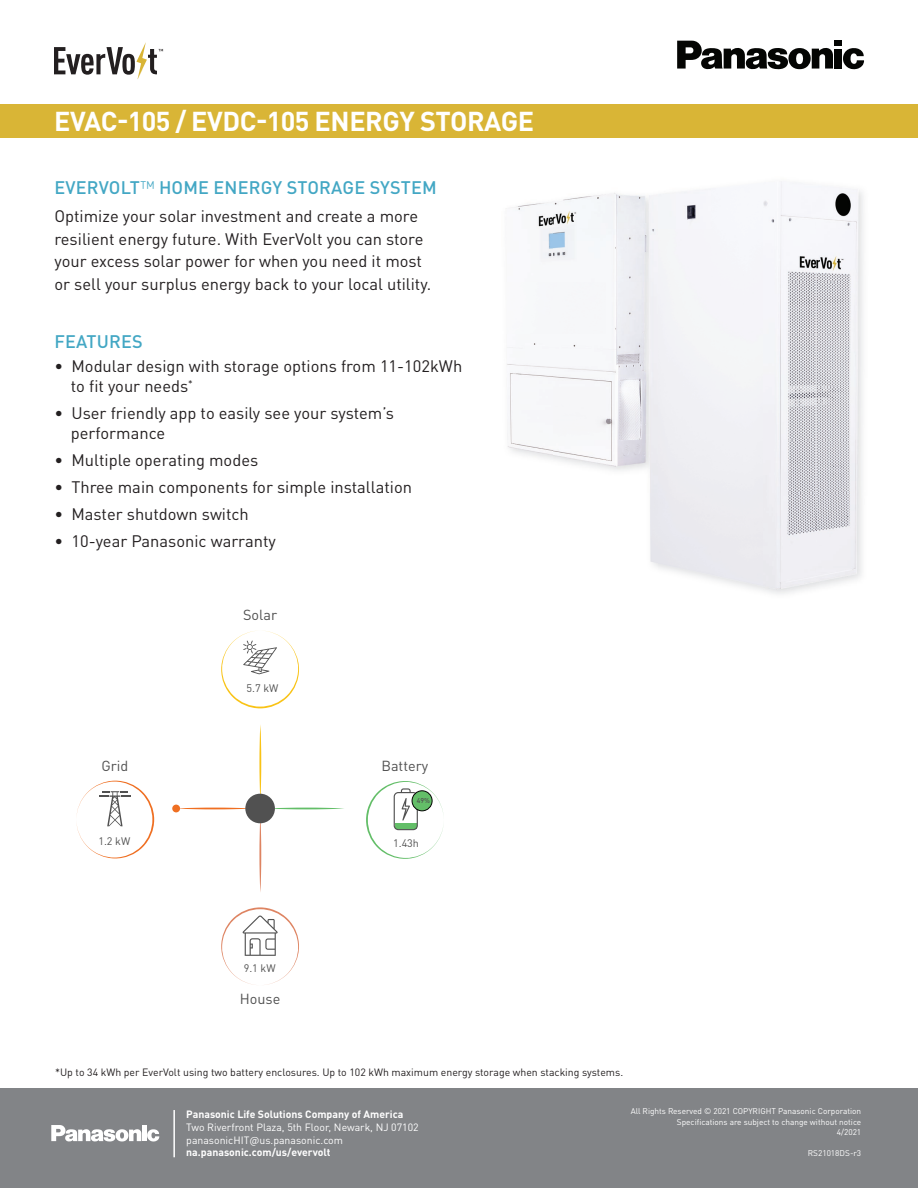
<style>
.page{position:relative;width:918px;height:1188px;background:#fff}
.page>*{position:absolute;margin:0;border:0;box-sizing:border-box;transform-origin:0 0}
.t1{font:700 27px "DINOT";letter-spacing:-.015em;color:#fff}
.t2{font:500 18px "DINOT";letter-spacing:.01em;color:#43a7c4}
.t3{font:16.5px/22.5px "DINOT";color:#231f20}
.t4{font:14.4px "DINOT";color:#515151}
.t5{font:10.8px "DINOT";color:#515151}
.t6{font:10.5px "DINOT";color:#231f20}
.t7{font:10.5px/12.8px "DINOT";color:#fff}
.t8{font:700 10.5px "DINOT";color:#fff}
.t9{font:8.25px/10.5px "DINOT";color:#fff;text-align:right}
.t10{font:500 7.05px "DINOT";color:#515151}
.s1{font-weight:300}
</style>
<div class="page">
<img style="left:507px;top:181px;width:356px;height:413px">
<svg style="left:677px;top:41px;width:187px;height:28px"></svg>
<div style="left:0;top:104px;width:918px;height:34px;background:#d9b536"></div>
<div style="left:0;top:1089px;width:918px;height:99px;background:#828487"></div>
<svg style="left:51px;top:1125px;width:108px;height:17px"></svg>
<hr style="left:173px;top:1110px;width:2px;height:47px;background:#fff">
<svg style="left:76px;top:781px;width:78px;height:78px"></svg>
<svg style="left:366px;top:781px;width:77px;height:78px"></svg>
<div style="left:412px;top:791px;width:20px;height:20px;background:#63be68;border-radius:50%"></div>
<div style="left:412px;top:790px;width:21px;height:21px;border:1px solid #040503;border-radius:50%"></div>
<svg style="left:221px;top:907px;width:78px;height:78px"></svg>
<svg style="left:221px;top:631px;width:78px;height:77px"></svg>
<div style="left:172px;top:805px;width:8px;height:7px;background:#ef6f22;border-radius:50%"></div>
<svg style="left:180px;top:808px;width:65px;height:1px"></svg>
<svg style="left:275px;top:808px;width:69px;height:1px"></svg>
<svg style="left:259px;top:725px;width:2px;height:69px"></svg>
<svg style="left:259px;top:823px;width:2px;height:69px"></svg>
<div style="left:245px;top:794px;width:30px;height:29px;background:#515151;border-radius:50%"></div>
<svg style="left:54px;top:42px;width:109px;height:37px"></svg>
<h1 class="t1" style="left:54px;top:104px;width:482px">EVAC-105 / EVDC-105 ENERGY STORAGE</h1>
<p class="t2" style="left:55px;top:176px;width:384px">EVERVOLT<span class="s1">™</span> HOME ENERGY STORAGE SYSTEM</p>
<p class="t3" style="left:54px;top:205px;width:378px">Optimize your solar investment and create a more resilient energy future. With EverVolt you can store your excess solar power for when you need it most or sell your surplus energy back to your local utility.</p>
<p class="t2" style="left:55px;top:330px;width:90px">FEATURES</p>
<p class="t3" style="left:71px;top:356px;width:393px;line-height:19.8px;text-indent:-16px">• Modular design with storage options from 11-102kWh to fit your needs<sup>*</sup></p>
<p class="t3" style="left:71px;top:403px;width:325px;line-height:19.8px;text-indent:-16px">• User friendly app to easily see your system’s performance</p>
<p class="t3" style="left:54px;top:449px;width:205px">• Multiple operating modes</p>
<p class="t3" style="left:54px;top:476px;width:359px">• Three main components for simple installation</p>
<p class="t3" style="left:54px;top:503px;width:196px">• Master shutdown switch</p>
<p class="t3" style="left:54px;top:530px;width:223px">• 10-year Panasonic warranty</p>
<p class="t4" style="left:243px;top:606px;width:35px">Solar</p>
<p class="t4" style="left:101px;top:757px;width:28px">Grid</p>
<p class="t5" style="left:98px;top:834px;width:33px">1.2 kW</p>
<p class="t5" style="left:247px;top:681px;width:33px">5.7 kW</p>
<p class="t4" style="left:381px;top:757px;width:48px">Battery</p>
<p class="t10" style="left:417px;top:796px;width:15px">49%</p>
<p class="t5" style="left:393px;top:836px;width:27px">1.43h</p>
<p class="t5" style="left:244px;top:961px;width:33px">9.1 kW</p>
<p class="t4" style="left:240px;top:990px;width:42px">House</p>
<p class="t6" style="left:55px;top:1066px;width:570px">*Up to 34 kWh per EverVolt using two battery enclosures. Up to 102 kWh maximum energy storage when stacking systems.</p>
<p class="t8" style="left:186px;top:1107px;width:219px">Panasonic Life Solutions Company of America</p>
<p class="t7" style="left:186px;top:1121px;width:234px">Two Riverfront Plaza, 5th Floor, Newark, NJ 07102 panasonicHIT@us.panasonic.com</p>
<p class="t8" style="left:186px;top:1146px;width:146px">na.panasonic.com/us/evervolt</p>
<p class="t9" style="left:631px;top:1106px;width:232px">All Rights Reserved © 2021 COPYRIGHT Panasonic Corporation<br>Specifications are subject to change without notice<br>4/2021</p>
<p class="t9" style="left:808px;top:1148px;width:55px">RS21018DS-r3</p>
</div>
